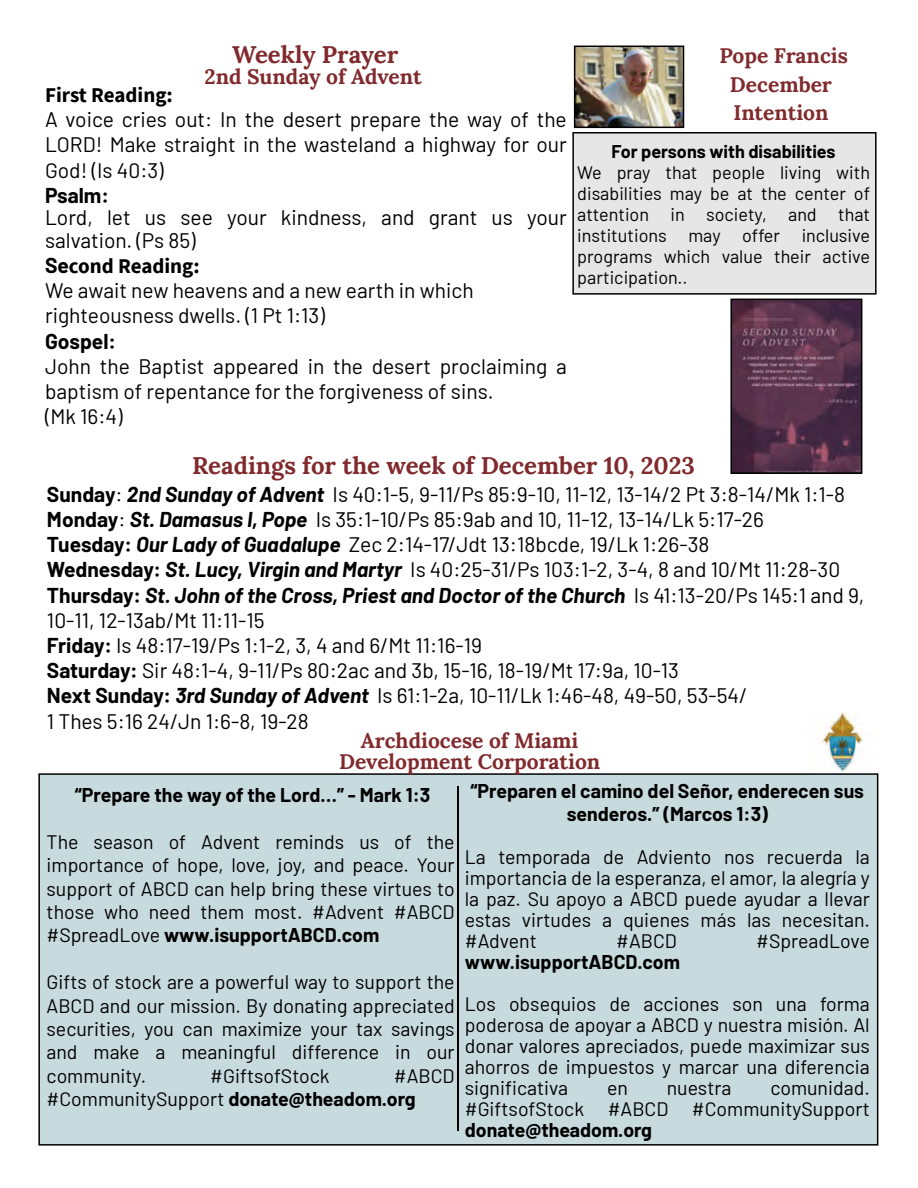
<style>
.page{position:relative;width:918px;height:1188px;background:#fff}
.page>*{position:absolute;margin:0;border:0;box-sizing:border-box;transform-origin:0 0}
.My_Header{font:700 24px "Rcgjdr Lora";color:#812a2d}
.Barlow{font:21px/25.2px "Rfymvb Barlow";color:#000}
.My_Header-2{font:700 21px "Rcgjdr Lora";color:#812a2d}
.Barlow-2{font:700 21px "Source Sans Pro";color:#000}
.Barlow-3{font:700 21px "Rfqbhp Barlow";color:#000}
.Barlow-4{font:19.5px/21px "Rfymvb Barlow";color:#000;text-align:justify}
.Barlow-5{font:700 19.5px/22.8px "Wfkjrc Barlow";color:#000;text-align:center}
.Barlow-6{font:18px/21px "Rfymvb Barlow";color:#000;text-align:justify}
.Barlow-7{font:700 18px "Wfkjrc Barlow";color:#000}
.s1{font-family:"Rfqbhp Barlow"}
.s2{font-family:"Tffsps Lora"}
.s3{font-family:"Rfqbhp Barlow";font-weight:700}
.s4{font-family:"Ljwvpm Barlow"}
.s5{font-family:"Barlow";font-weight:700;font-style:italic}
.s6{font-family:"Wfkjrc Barlow";font-weight:700}
</style>
<div class="page">
<div style="left:573px;top:133px;width:303px;height:161px;background:#e6e6e6"></div>
<div style="left:572px;top:132px;width:305px;height:163px;border:2px solid #000"></div>
<div style="left:39px;top:774px;width:839px;height:371px;background:#c7dade"></div>
<div style="left:38px;top:773px;width:840px;height:373px;border:2px solid #000"></div>
<img style="left:819px;top:713px;width:44px;height:58px">
<img style="left:577px;top:49px;width:104px;height:76px">
<div style="left:574px;top:46px;width:110px;height:82px;border:2px solid #000"></div>
<hr style="left:458px;top:786px;width:1px;height:345px;background:#000">
<img style="left:733px;top:302px;width:126px;height:169px">
<div style="left:730px;top:299px;width:132px;height:175px;border:2px solid #000"></div>
<p class="My_Header" style="left:232px;top:37px;width:168px">Weekly Prayer</p>
<p class="My_Header-2" style="left:205px;top:61px;width:219px">2nd Sunday of Advent</p>
<p class="My_Header-2" style="left:720px;top:40px;width:130px">Pope Francis</p>
<p class="My_Header-2" style="left:730px;top:68px;width:104px">December</p>
<p class="My_Header-2" style="left:733px;top:97px;width:97px">Intention</p>
<p class="Barlow-2" style="left:45px;top:81px;width:129px">First Reading:</p>
<p class="Barlow" style="left:45px;top:105px;width:523px;text-align:justify">A voice cries out: In the desert prepare the way of the LORD! Make straight in the wasteland a highway for our God! (Is 40:3)</p>
<p class="Barlow-3" style="left:45px;top:180px;width:66px">Psalm:</p>
<p class="Barlow" style="left:45px;top:205px;width:523px;line-height:22.5px">Lord, let us see your kindness, and grant us your salvation. (Ps 85)</p>
<p class="Barlow-2" style="left:45px;top:252px;width:156px"><span class="s1">Se</span>cond Reading:</p>
<p class="Barlow" style="left:45px;top:276px;width:430px">We await new heavens and a new earth in which righteousness dwells. (1 Pt 1:13)</p>
<p class="Barlow-3" style="left:45px;top:326px;width:73px">Gospel:</p>
<p class="Barlow" style="left:45px;top:352px;width:523px">John the Baptist appeared in the desert proclaiming a baptism of repentance for the forgiveness of sins.</p>
<p class="Barlow" style="left:45px;top:402px;width:79px">(Mk 16:4)</p>
<p class="My_Header" style="left:192px;top:447px;width:504px">Readings for the week of De<span class="s2">cember 10, 2023</span></p>
<p class="Barlow" style="left:47px;top:480px;width:800px"><span class="s3">Sunday</span><span class="s4">:</span> <span class="s5">2nd Sunday of Advent</span> Is 40:1-5, 9-11/Ps 85:9-10, 11-12, 13-14/2 Pt 3:8-14/Mk 1:1-8</p>
<p class="Barlow" style="left:47px;top:505px;width:719px"><span class="s3">Monday</span><span class="s4">:</span> <span class="s5">St. Damasus I, Pope</span> Is 35:1-10/Ps 85:9ab and 10, 11-12, 13-14/Lk 5:17-26</p>
<p class="Barlow" style="left:47px;top:530px;width:664px"><span class="s3">Tuesday:</span> <span class="s5">Our Lady of Guadalupe</span> Zec 2:14-17/Jdt 13:18bcde, 19/Lk 1:26-38</p>
<p class="Barlow" style="left:47px;top:556px;width:795px"><span class="s3">Wednesday:</span> <span class="s5">St. Lucy, Virgin and Martyr</span> Is 40:25-31/Ps 103:1-2, 3-4, 8 and 10/Mt 11:28-30</p>
<p class="Barlow" style="left:47px;top:581px;width:819px"><span class="s3">Thursday:</span> <span class="s5">St. John of the Cross, Priest and Doctor of the Church</span> Is 41:13-20/Ps 145:1 and 9,<br>10-11, 12-13ab/Mt 11:11-15</p>
<p class="Barlow" style="left:47px;top:631px;width:437px"><span class="s3">Friday:</span> Is 48:17-19/Ps 1:1-2, 3, 4 and 6/Mt 11:16-19</p>
<p class="Barlow" style="left:47px;top:656px;width:634px"><span class="s3">Saturday:</span> Sir 48:1-4, 9-11/Ps 80:2ac and 3b, 15-16, 18-19/Mt 17:9a, 10-13</p>
<p class="Barlow" style="left:47px;top:682px;width:702px"><span class="s3">Next Sunday:</span> <span class="s5">3rd Sunday of Advent</span> Is 61:1-2a, 10-11/Lk 1:46-48, 49-50, 53-54/</p>
<p class="Barlow" style="left:47px;top:707px;width:263px">1 Thes 5:16 24/Jn 1:6-8, 19-28</p>
<p class="My_Header-2" style="left:361px;top:725px;width:219px">Archdiocese of Miami</p>
<p class="My_Header-2" style="left:339px;top:746px;width:263px">Development Corporation</p>
<p class="Barlow-5" style="left:75px;top:782px;width:357px">“Prepare the way of the Lord…” - Mark 1:3</p>
<p class="Barlow-4" style="left:47px;top:829px;width:410px;line-height:23.4px">The season of Advent reminds us of the importance of hope, love, joy, and peace. Your support of ABCD can help bring these virtues to those who need them most. #Advent #ABCD #SpreadLove <span class="s6">www.isupportABCD.com</span></p>
<p class="Barlow-4" style="left:47px;top:969px;width:410px;line-height:23.4px">Gifts of stock are a powerful way to support the ABCD and our mission. By donating appreciated securities, you can maximize your tax savings and make a meaningful difference in our community.</p>
<p class="Barlow-7" style="left:612px;top:138px;width:226px">For persons with disabilities</p>
<p class="Barlow-6" style="left:577px;top:160px;width:294px">We pray that people living with disabilities may be at the center of attention in society, and that institutions may offer inclusive programs which value their active participation..</p>
<p class="Barlow-5" style="left:471px;top:778px;width:395px">“Preparen el camino del Señor, enderecen sus senderos.” (Marcos 1:3)</p>
<p class="Barlow-4" style="left:465px;top:845px;width:407px">La temporada de Adviento nos recuerda la importancia de la esperanza, el amor, la alegría y la paz. Su apoyo a ABCD puede ayudar a llevar estas virtudes a quienes más las necesitan. #Advent</p>
<p class="Barlow-4" style="left:616px;top:929px;width:62px">#ABCD</p>
<p class="Barlow-4" style="left:756px;top:929px;width:115px">#SpreadLove</p>
<p class="Barlow-5" style="left:465px;top:949px;width:217px">www.isupportABCD.com</p>
<p class="Barlow-4" style="left:465px;top:992px;width:407px">Los obsequios de acciones son una forma poderosa de apoyar a ABCD y nuestra misión. Al donar valores apreciados, puede maximizar sus ahorros de impuestos y marcar una diferencia significativa</p>
<p class="Barlow-4" style="left:210px;top:1064px;width:121px">#GiftsofStock</p>
<p class="Barlow-4" style="left:47px;top:1063px;width:410px;line-height:23.4px;text-indent:347px">#ABCD #CommunitySupport <span class="s6">donate@theadom.org</span></p>
<p class="Barlow-4" style="left:465px;top:1076px;width:406px;text-indent:306px">comunidad. #GiftsofStock #ABCD #CommunitySupport <span class="s6">donate@theadom.org</span></p>
<p class="Barlow-4" style="left:607px;top:1076px;width:22px">en</p>
<p class="Barlow-4" style="left:667px;top:1076px;width:66px">nuestra</p>
</div>
